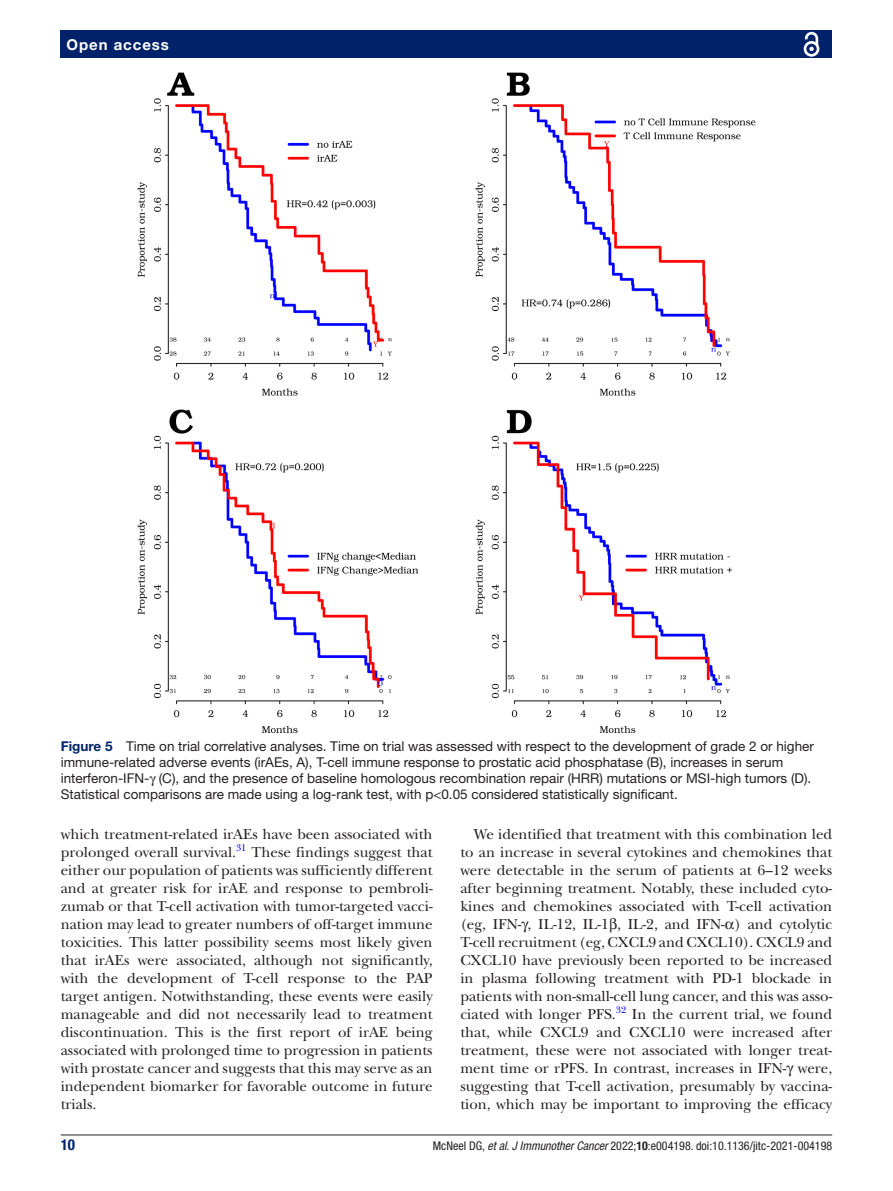
<style>
.page{position:relative;width:893px;height:1191px;background:#fff}
.page>*{position:absolute;margin:0;border:0;box-sizing:border-box;transform-origin:0 0}
.t1{font:15px/18px "New Baskerville";color:#231f20;text-align:justify}
.t2{font:700 15px "Helvetica Neue LT Std";letter-spacing:.065em;color:#fff}
.t3{font:700 condensed 15px "Helvetica Neue LT Std";color:#00226b}
.t4{font:13.5px/16.2px "Helvetica Neue LT Std";color:#231f20}
.t5{font:condensed 12px "Helvetica Neue LT Std";color:#231f20}
.t6{font:9.9px "New Baskerville";color:#00f}
.s1{font-weight:700;color:#00226b}
.s2{font-style:italic}
.s3{font-weight:700}
</style>
<div class="page">
<hr style="left:61px;top:1134px;width:771px;height:1px;background:#231f20">
<div style="left:61px;top:31px;width:771px;height:27px;background:#00226b"></div>
<svg style="left:803px;top:31px;width:17px;height:26px"></svg>
<img style="left:138px;top:73px;width:617px;height:660px">
<p class="t2" style="left:66px;top:35px;width:104px">Open access</p>
<p class="t4" style="left:61px;top:737px;width:755px"><span class="s1">Figure 5</span> Time on trial correlative analyses. Time on trial was assessed with respect to the development of grade 2 or higher immune-related adverse events (irAEs, A), T-cell immune response to prostatic acid phosphatase (B), increases in serum interferon-IFN- (C), and the presence of baseline homologous recombination repair (HRR) mutations or MSI-high tumors (D).<br>Statistical comparisons are made using a log-rank test, with p&lt;0.05 considered statistically significant.</p>
<p class="t1" style="left:61px;top:825px;width:373px">which treatment-related irAEs have been associated with prolonged overall survival.</p>
<p class="t6" style="left:236px;top:841px;width:12px">31</p>
<p class="t1" style="left:61px;top:843px;width:373px;text-indent:191px">These findings suggest that either our population of patients was sufficiently different and at greater risk for irAE and response to pembroli&shy;zumab or that T-cell activation with tumor-targeted vacci&shy;nation may lead to greater numbers of off-target immune toxicities. This latter possibility seems most likely given that irAEs were associated, although not significantly, with the development of T-cell response to the PAP target antigen. Notwithstanding, these events were easily manageable and did not necessarily lead to treatment discontinuation. This is the first report of irAE being associated with prolonged time to progression in patients with prostate cancer and suggests that this may serve as an independent biomarker for favorable outcome in future trials.</p>
<p class="t1" style="left:460px;top:825px;width:373px;text-indent:14px">We identified that treatment with this combination led to an increase in several cytokines and chemokines that were detectable in the serum of patients at 6–12 weeks after beginning treatment. Notably, these included cyto&shy;kines and chemokines associated with T-cell activation (eg, IFN- , IL-12, IL-1 , IL-2, and IFN- ) and cytolytic T-cell recruitment (eg, CXCL9 and CXCL10). CXCL9 and CXCL10 have previously been reported to be increased in plasma following treatment with PD-1 blockade in patients with non-small-cell lung cancer, and this was asso&shy;ciated with longer PFS.<sup>32</sup> In the current trial, we found that, while CXCL9 and CXCL10 were increased after treatment, these were not associated with longer treat&shy;ment time or rPFS. In contrast, increases in IFN- were, suggesting that T-cell activation, presumably by vaccina&shy;tion, which may be important to improving the efficacy</p>
<p class="t3" style="left:61px;top:1135px;width:16px">10</p>
<p class="t5" style="left:433px;top:1138px;width:401px">McNeel DG, <span class="s2">et al</span>. <span class="s2">J Immunother Cancer</span> 2022;<span class="s3">10</span>:e004198. doi:10.1136/jitc-2021-004198</p>
</div>
